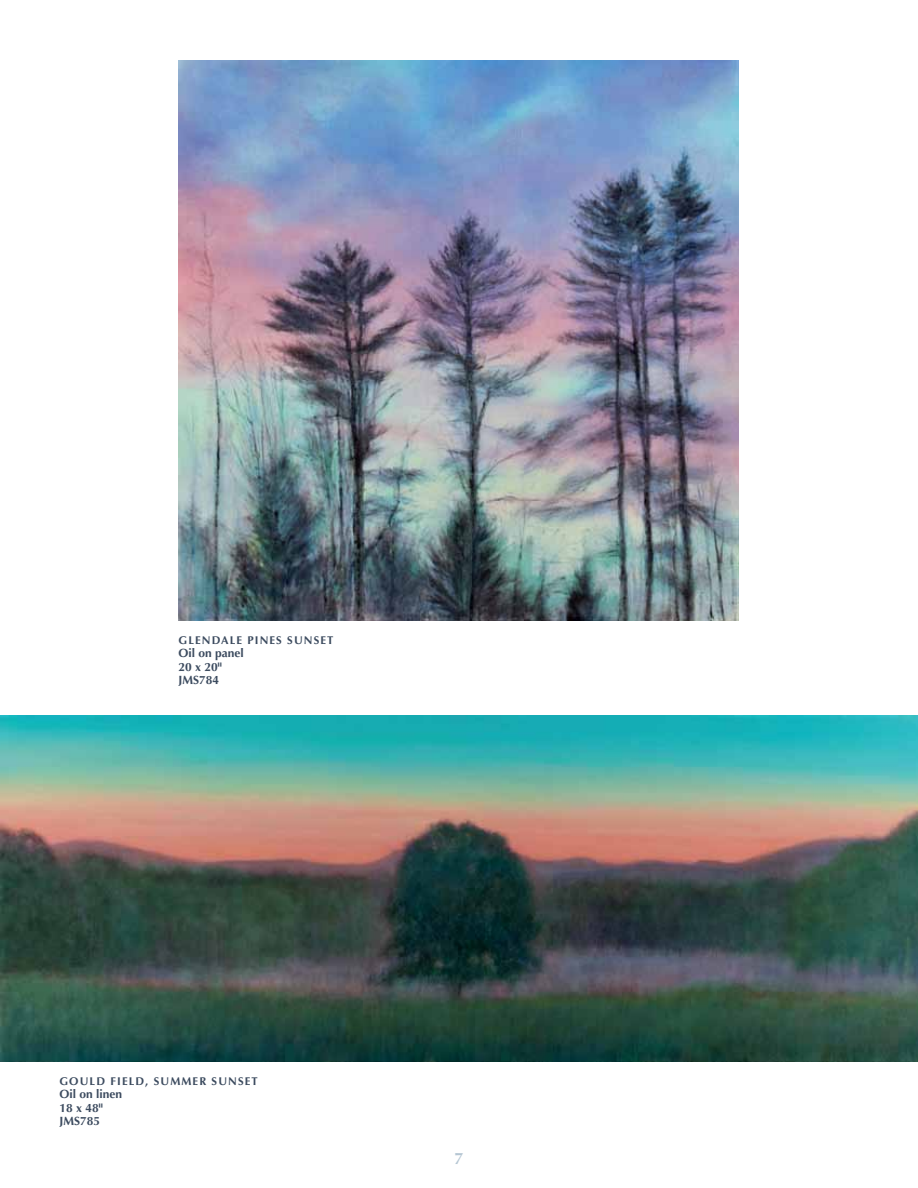
<style>
.page{position:relative;width:918px;height:1188px;background:#fff}
.page>*{position:absolute;margin:0;border:0;box-sizing:border-box;transform-origin:0 0}
.t1{font:700 16.5px "Optima LT Std";color:#b5c6d3}
.t2{font:700 12px/13.5px "Optima LT Std";color:#3c4b5f}
.t3{font:700 11.25px "Optima LT Std";letter-spacing:.1em;color:#3c4b5f}
</style>
<div class="page">
<img style="left:0;top:716px;width:918px;height:346px">
<img style="left:178px;top:61px;width:561px;height:560px">
<p class="t3" style="left:178px;top:633px;width:157px">GLENDALE PINES SUNSET</p>
<p class="t2" style="left:178px;top:646px;width:67px">OIL ON PANEL<br>20 X 20"<br>JMS784</p>
<p class="t3" style="left:59px;top:1074px;width:200px">GOULD FIELD, SUMMER SUNSET</p>
<p class="t2" style="left:59px;top:1087px;width:64px">OIL ON LINEN<br>18 X 48"<br>JMS785</p>
<h1 class="t1" style="left:454px;top:1149px;width:11px">7</h1>
</div>
